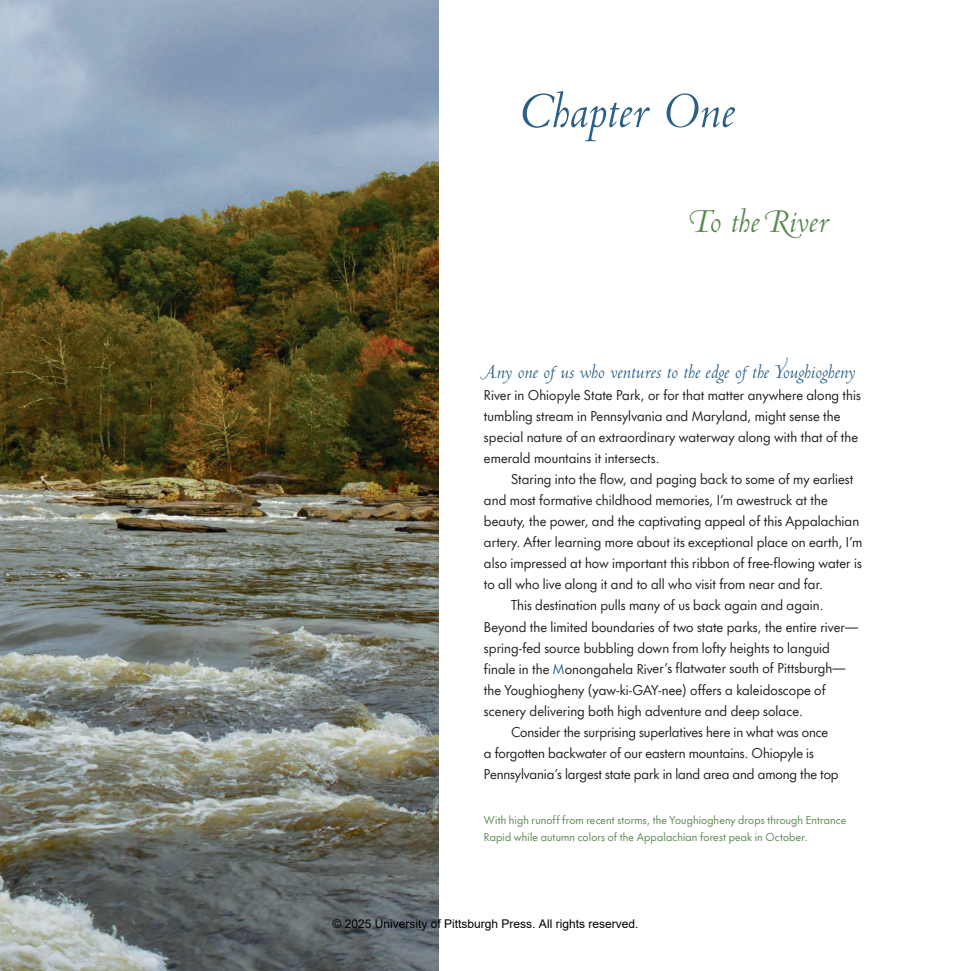
<style>
.page{position:relative;width:971px;height:971px;background:#fff}
.page>*{position:absolute;margin:0;border:0;box-sizing:border-box;transform-origin:0 0}
.t1{font:italic 54px "Centaur MT Pro";letter-spacing:.005em;color:#2c6087}
.t2{font:italic 36px "Centaur MT Pro";color:#59894f}
.t3{font:italic 21px "Centaur MT Pro";letter-spacing:.005em;color:#2c6087}
.t4{font:13.05px/21px "Futura Now Headline";letter-spacing:.005em;color:#231f20}
.t5{font:12px "Arial";color:#000}
.t6{font:10.5px/16.5px "Futura Now Headline";letter-spacing:.015em;color:#59894f}
.s1{color:#2c6087}
</style>
<div class="page">
<img style="left:0;top:0;width:438px;height:970px">
<h1 class="t1" style="left:517px;top:77px;width:218px">Chapter One</h1>
<h2 class="t2" style="left:690px;top:198px;width:139px">To the River</h2>
<h3 class="t3" style="left:484px;top:358px;width:373px">Any one of us who ventures to the edge of the Youghiogheny</h3>
<p class="t4" style="left:484px;top:384px;width:378px">River in Ohiopyle State Park, or for that matter anywhere along this tumbling stream in Pennsylvania and Maryland, might sense the special nature of an extraordinary waterway along with that of the emerald mountains it intersects.</p>
<p class="t4" style="left:511px;top:468px;width:344px">Staring into the flow, and paging back to some of my earliest</p>
<p class="t4" style="left:484px;top:489px;width:345px">and most formative childhood memories, I’m awestruck at the</p>
<p class="t4" style="left:484px;top:510px;width:376px">beauty, the power, and the captivating appeal of this Appalachian</p>
<p class="t4" style="left:484px;top:531px;width:379px">artery. After learning more about its exceptional place on earth, I’m</p>
<p class="t4" style="left:484px;top:552px;width:379px">also impressed at how important this ribbon of free-flowing water is</p>
<p class="t4" style="left:484px;top:573px;width:340px">to all who live along it and to all who visit from near and far.</p>
<p class="t4" style="left:511px;top:594px;width:314px">This destination pulls many of us back again and again.</p>
<p class="t4" style="left:484px;top:615px;width:375px">Beyond the limited boundaries of two state parks, the entire river—</p>
<p class="t4" style="left:484px;top:636px;width:347px">spring-fed source bubbling down from lofty heights to languid</p>
<p class="t4" style="left:484px;top:657px;width:363px">finale in the <span class="s1">M</span>onongahela River’s flatwater south of Pittsburgh—</p>
<p class="t4" style="left:484px;top:678px;width:343px">the Youghiogheny (yaw-ki-GAY-nee) offers a kaleidoscope of</p>
<p class="t4" style="left:484px;top:699px;width:320px">scenery delivering both high adventure and deep solace.</p>
<p class="t4" style="left:511px;top:720px;width:319px">Consider the surprising superlatives here in what was once</p>
<p class="t4" style="left:484px;top:741px;width:331px">a forgotten backwater of our eastern mountains. Ohiopyle is</p>
<p class="t4" style="left:484px;top:762px;width:356px">Pennsylvania’s largest state park in land area and among the top</p>
<p class="t6" style="left:484px;top:811px;width:364px">With high runoff from recent storms, the Youghiogheny drops through Entrance<br>Rapid while autumn colors of the Appalachian forest peak in October.</p>
<p class="t5" style="left:332px;top:914px;width:307px">© 2025 University of Pittsburgh Press. All rights reserved.</p>
</div>
